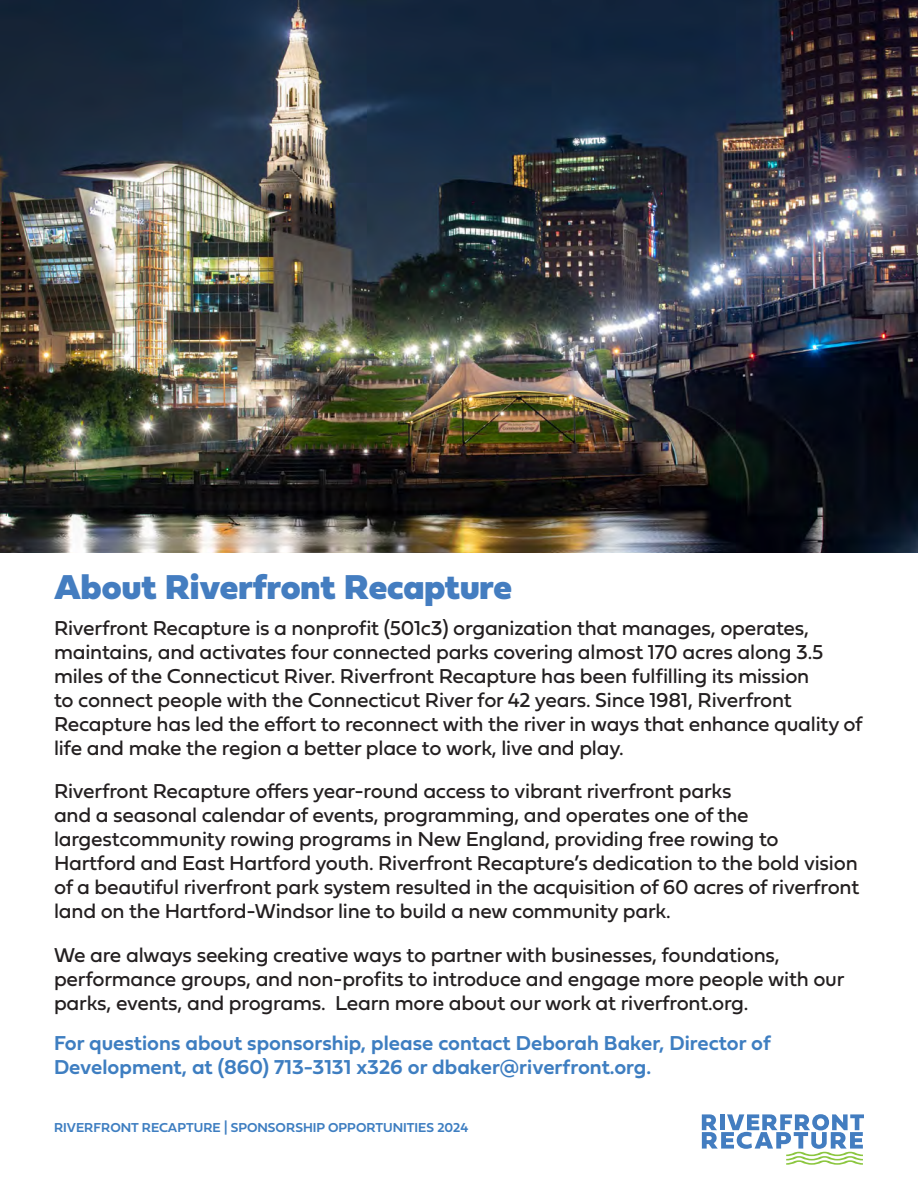
<style>
.page{position:relative;width:918px;height:1188px;background:#fff}
.page>*{position:absolute;margin:0;border:0;box-sizing:border-box;transform-origin:0 0}
.t1{font:36px "Fieldwork Geo Black";color:#447dc0}
.t2{font:21px/24px "Fieldwork Geo Regular";letter-spacing:-.01em;color:#231f20}
.t3{font:21px/24px "Fieldwork Geo Demibold";color:#3e7ec1}
.t4{font:13.5px "Fieldwork Geo Demibold";color:#3e7ec1}
</style>
<div class="page">
<img style="left:0;top:0;width:918px;height:553px">
<svg style="left:702px;top:1114px;width:162px;height:51px"></svg>
<hr style="left:720px;top:1114px;width:4px;height:16px;background:#437dc0">
<p class="t1" style="left:54px;top:554px;width:460px">About Riverfront Recapture</p>
<p class="t2" style="left:54px;top:615px;width:810px">Riverfront Recapture is a nonprofit (501c3) organization that manages, operates, maintains, and activates four connected parks covering almost 170 acres along 3.5 miles of the Connecticut River. Riverfront Recapture has been fulfilling its mission<br>to connect people with the Connecticut River for 42 years. Since 1981, Riverfront Recapture has led the effort to reconnect with the river in ways that enhance quality of life and make the region a better place to work, live and play.</p>
<p class="t2" style="left:54px;top:778px;width:807px">Riverfront Recapture offers year-round access to vibrant riverfront parks<br>and a seasonal calendar of events, programming, and operates one of the largestcommunity rowing programs in New England, providing free rowing to Hartford and East Hartford youth. Riverfront Recapture’s dedication to the bold vision of a beautiful riverfront park system resulted in the acquisition of 60 acres of riverfront land on the Hartford-Windsor line to build a new community park.</p>
<p class="t2" style="left:54px;top:942px;width:792px">We are always seeking creative ways to partner with businesses, foundations, performance groups, and non-profits to introduce and engage more people with our parks, events, and programs. Learn more about our work at riverfront.org.</p>
<p class="t3" style="left:54px;top:1030px;width:718px">For questions about sponsorship, please contact Deborah Baker, Director of<br>Development, at (860) 713-3131 x326 or dbaker@riverfront.org.</p>
<p class="t4" style="left:54px;top:1116px;width:416px">RIVERFRONT RECAPTURE | SPONSORSHIP OPPORTUNITIES 2024</p>
</div>
